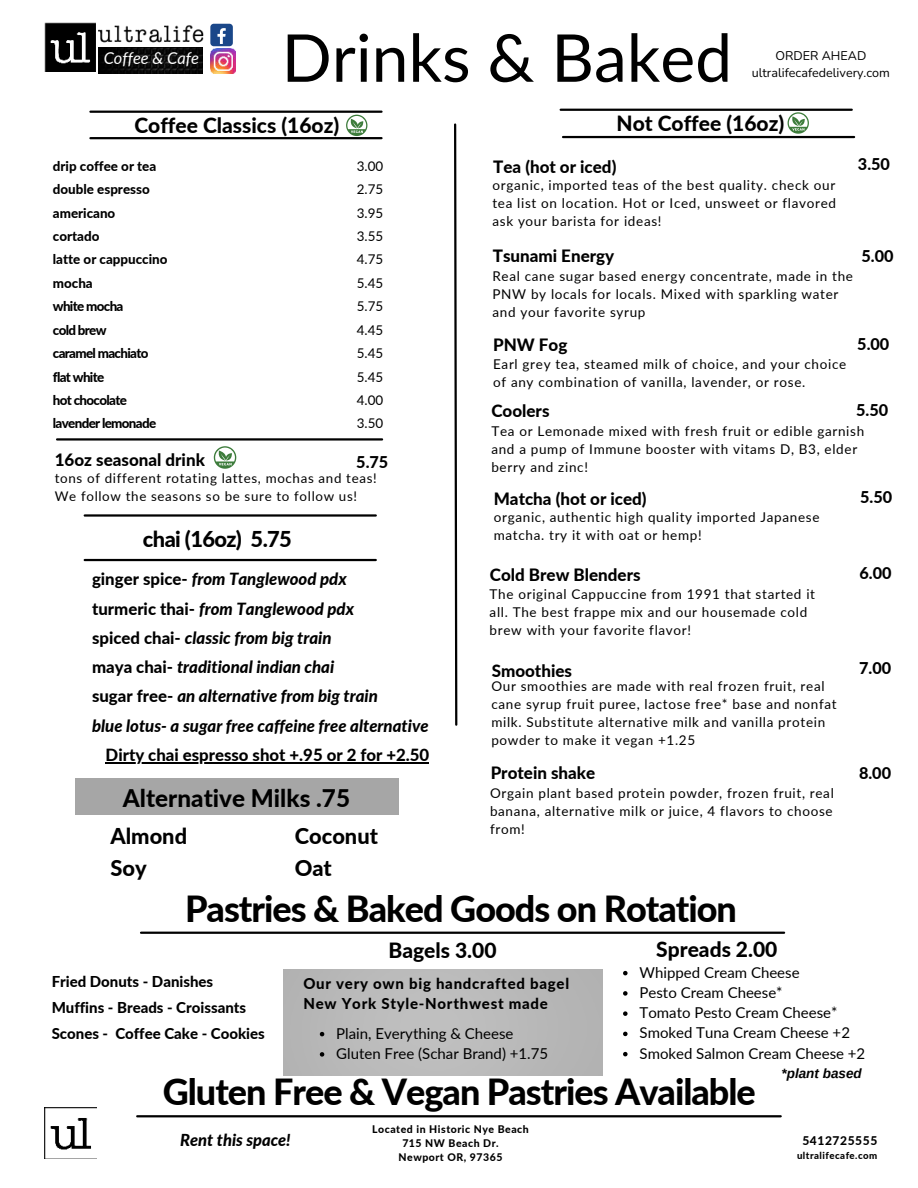
<style>
.page{position:relative;width:918px;height:1188px;background:#fff}
.page>*{position:absolute;margin:0;border:0;box-sizing:border-box;transform-origin:0 0}
.t1{font:66px "Lato";color:#000}
.t2{font:800 36px "Lato";letter-spacing:-.03em;color:#000}
.t3{font:800 24.3px "Lato";color:#000}
.t4{font:800 21.9px/31.8px "Lato";color:#000}
.t5{font:800 21.9px "Lato";letter-spacing:-.03em;color:#000}
.t6{font:800 21px "Lato";color:#000}
.t7{font:800 16.95px "Lato";color:#000}
.t8{font:italic 800 16.8px/29.2px "Lato";color:#000}
.t9{font:800 16.8px "Lato";color:#000}
.t10{font:italic 800 16.5px "Lato";color:#000}
.t11{font:italic 16.5px "Lato";color:#fff}
.t12{font:800 16.2px "Lato";color:#000}
.t13{font:15px/20.2px "Lato";color:#000}
.t14{font:800 15px/25.8px "Lato";color:#000}
.t15{font:800 15px/20.2px "Lato";letter-spacing:.05em;color:#000}
.t16{font:13.5px/18px "Lato";letter-spacing:.05em;color:#000}
.t17{font:italic 700 13.5px "Arimo";color:#000}
.t18{font:800 13.35px/23.4px "Lato";letter-spacing:-.05em;color:#000}
.t19{font:13.35px/23.4px "Lato";letter-spacing:.05em;color:#000;text-align:justify}
.t20{font:12.6px/17.4px "Nunito";color:#000;text-align:center}
.t21{font:800 12px "Lato";letter-spacing:.05em;color:#000}
.t22{font:800 10.5px/14px "Lato";letter-spacing:.05em;color:#000;text-align:center}
.t23{font:800 9.6px "Lato";letter-spacing:.05em;color:#000}
.s1{font-style:normal}
</style>
<div class="page">
<svg style="left:454px;top:123px;width:4px;height:603px"></svg>
<hr style="left:85px;top:514px;width:291px;height:3px;background:#000">
<hr style="left:85px;top:559px;width:291px;height:2px;background:#000">
<hr style="left:106px;top:762px;width:323px;height:1px;background:#000">
<hr style="left:90px;top:111px;width:292px;height:2px;background:#000">
<hr style="left:90px;top:137px;width:292px;height:2px;background:#000">
<div style="left:75px;top:779px;width:323px;height:36px;background:#a6a6a6"></div>
<svg style="left:214px;top:446px;width:22px;height:23px"></svg>
<hr style="left:57px;top:438px;width:325px;height:3px;background:#000">
<hr style="left:561px;top:109px;width:291px;height:2px;background:#000">
<hr style="left:563px;top:136px;width:291px;height:2px;background:#000">
<svg style="left:788px;top:112px;width:21px;height:22px"></svg>
<hr style="left:141px;top:932px;width:643px;height:2px;background:#000">
<hr style="left:137px;top:1115px;width:644px;height:2px;background:#000">
<img style="left:45px;top:1108px;width:51px;height:51px">
<svg style="left:346px;top:115px;width:21px;height:21px"></svg>
<img style="left:98px;top:49px;width:105px;height:24px">
<img style="left:98px;top:25px;width:106px;height:24px">
<img style="left:45px;top:22px;width:50px;height:50px">
<img style="left:210px;top:49px;width:25px;height:25px">
<div style="left:210px;top:24px;width:23px;height:22px;background:#1a4789;border-radius:3px"></div>
<svg style="left:217px;top:28px;width:9px;height:16px"></svg>
<svg style="left:320px;top:1032px;width:4px;height:4px"></svg>
<svg style="left:320px;top:1052px;width:4px;height:5px"></svg>
<svg style="left:623px;top:971px;width:5px;height:4px"></svg>
<svg style="left:623px;top:991px;width:5px;height:5px"></svg>
<svg style="left:623px;top:1011px;width:5px;height:5px"></svg>
<svg style="left:623px;top:1032px;width:5px;height:4px"></svg>
<svg style="left:623px;top:1052px;width:5px;height:4px"></svg>
<h1 class="t1" style="left:282px;top:11px;width:452px">Drinks &amp; Baked</h1>
<h3 class="t6" style="left:616px;top:108px;width:169px">Not Coffee (16oz)</h3>
<p class="t20" style="left:752px;top:46px;width:140px">ORDER AHEAD ultralifecafedelivery.com</p>
<p class="t11" style="left:104px;top:47px;width:97px">Coffee &amp; Cafe</p>
<h3 class="t6" style="left:134px;top:110px;width:206px">Coffee Classics (16oz)</h3>
<p class="t18" style="left:53px;top:154px;width:116px">drip coffee or tea double espresso americano<br>cortado<br>latte or cappuccino mocha<br>white mocha<br>cold brew<br>caramel machiato flat white<br>hot chocolate lavender lemonade</p>
<p class="t19" style="left:357px;top:154px;width:28px">3.00<br>2.75<br>3.95<br>3.55<br>4.75<br>5.45<br>5.75<br>4.45<br>5.45<br>5.45<br>4.00<br>3.50</p>
<p class="t7" style="left:55px;top:448px;width:152px">16oz seasonal drink</p>
<p class="t12" style="left:356px;top:450px;width:34px">5.75</p>
<p class="t19" style="left:55px;top:469px;width:323px;line-height:18.1px">tons of different rotating lattes, mochas and teas!<br>We follow the seasons so be sure to follow us!</p>
<h3 class="t5" style="left:143px;top:523px;width:151px">chai (16oz) 5.75</h3>
<p class="t8" style="left:92px;top:564px;width:338px"><span class="s1">ginger spice-</span> from Tanglewood pdx<br><span class="s1">turmeric thai-</span> from Tanglewood pdx<br><span class="s1">spiced chai-</span> classic from big train<br><span class="s1">maya chai-</span> traditional indian chai<br><span class="s1">sugar free-</span> an alternative from big train<br>blue lotus- a sugar free caffeine free alternative</p>
<p class="t9" style="left:106px;top:742px;width:325px">Dirty chai espresso shot +.95 or 2 for +2.50</p>
<h3 class="t3" style="left:123px;top:780px;width:229px">Alternative Milks .75</h3>
<h3 class="t4" style="left:110px;top:819px;width:78px">Almond<br>Soy</h3>
<h3 class="t4" style="left:295px;top:819px;width:85px">Coconut<br>Oat</h3>
<p class="t7" style="left:493px;top:154px;width:125px">Tea (hot or iced)</p>
<p class="t16" style="left:492px;top:175px;width:345px;text-align:justify">organic, imported teas of the best quality. check our tea list on location. Hot or Iced, unsweet or flavored ask your barista for ideas!</p>
<p class="t12" style="left:858px;top:152px;width:34px">3.50</p>
<p class="t7" style="left:493px;top:244px;width:123px">Tsunami Energy</p>
<p class="t16" style="left:492px;top:266px;width:362px">Real cane sugar based energy concentrate, made in the<br>PNW by locals for locals. Mixed with sparkling water and your favorite syrup</p>
<p class="t12" style="left:861px;top:244px;width:34px">5.00</p>
<p class="t7" style="left:493px;top:332px;width:76px">PNW Fog</p>
<p class="t16" style="left:493px;top:355px;width:355px">Earl grey tea, steamed milk of choice, and your choice of any combination of vanilla, lavender, or rose.</p>
<p class="t12" style="left:857px;top:332px;width:34px">5.00</p>
<p class="t7" style="left:491px;top:398px;width:60px">Coolers</p>
<p class="t16" style="left:491px;top:421px;width:374px">Tea or Lemonade mixed with fresh fruit or edible garnish and a pump of Immune booster with vitams D, B3, elder berry and zinc!</p>
<p class="t12" style="left:856px;top:398px;width:34px">5.50</p>
<p class="t7" style="left:494px;top:486px;width:154px">Matcha (hot or iced)</p>
<p class="t16" style="left:494px;top:507px;width:327px">organic, authentic high quality imported Japanese matcha. try it with oat or hemp!</p>
<p class="t7" style="left:490px;top:562px;width:152px">Cold Brew Blenders</p>
<p class="t16" style="left:490px;top:584px;width:327px">The original Cappuccine from 1991 that started it all. The best frappe mix and our housemade cold brew with your favorite flavor!</p>
<p class="t7" style="left:492px;top:658px;width:82px">Smoothies</p>
<p class="t16" style="left:491px;top:677px;width:347px">Our smoothies are made with real frozen fruit, real cane syrup fruit puree, lactose free* base and nonfat milk. Substitute alternative milk and vanilla protein powder to make it vegan +1.25</p>
<p class="t7" style="left:491px;top:761px;width:106px">Protein shake</p>
<p class="t16" style="left:490px;top:784px;width:345px;text-align:justify">Orgain plant based protein powder, frozen fruit, real banana, alternative milk or juice, 4 flavors to choose from!</p>
<p class="t12" style="left:860px;top:485px;width:34px">5.50</p>
<p class="t12" style="left:859px;top:562px;width:34px">6.00</p>
<p class="t12" style="left:859px;top:656px;width:34px">7.00</p>
<p class="t12" style="left:859px;top:761px;width:34px">8.00</p>
<h2 class="t2" style="left:185px;top:883px;width:553px">Pastries &amp; Baked Goods on Rotation</h2>
<h3 class="t6" style="left:388px;top:934px;width:110px">Bagels 3.00</h3>
<h3 class="t6" style="left:656px;top:933px;width:123px">Spreads 2.00</h3>
<p class="t13" style="left:640px;top:961px;width:227px">Whipped Cream Cheese<br>Pesto Cream Cheese*<br>Tomato Pesto Cream Cheese*<br>Smoked Tuna Cream Cheese +2<br>Smoked Salmon Cream Cheese +2</p>
<p class="t14" style="left:52px;top:968px;width:215px">Fried Donuts - Danishes<br>Muffins - Breads - Croissants<br>Scones - Coffee Cake - Cookies</p>
<h2 class="t2" style="left:163px;top:1065px;width:595px">Gluten Free &amp; Vegan Pastries Available</h2>
<p class="t22" style="left:372px;top:1122px;width:158px">Located in Historic Nye Beach<br>715 NW Beach Dr.<br>Newport OR, 97365</p>
<p class="t21" style="left:802px;top:1132px;width:76px">5412725555</p>
<p class="t15" style="left:303px;top:973px;width:267px">Our very own big handcrafted bagel<br>New York Style-Northwest made</p>
<p class="t13" style="left:336px;top:1022px;width:213px">Plain, Everything &amp; Cheese<br>Gluten Free (Schar Brand) +1.75</p>
<p class="t17" style="left:782px;top:1064px;width:82px">*plant based</p>
<p class="t10" style="left:180px;top:1127px;width:112px">Rent this space!</p>
<p class="t23" style="left:797px;top:1148px;width:82px">ultralifecafe.com</p>
</div>
